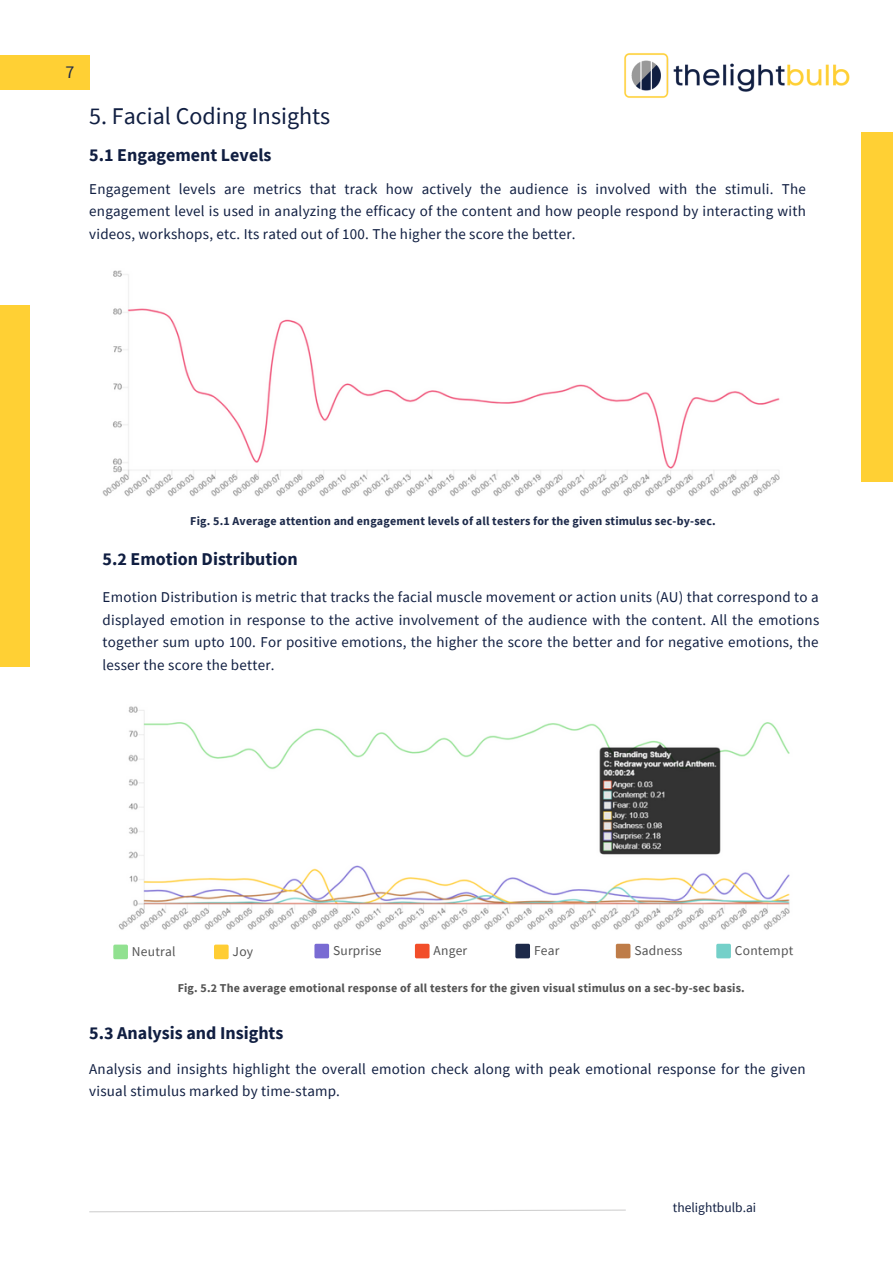
<style>
.page{position:relative;width:893px;height:1264px;background:#fff}
.page>*{position:absolute;margin:0;border:0;box-sizing:border-box;transform-origin:0 0}
.t1{font:24px "Source Sans Pro";color:#101e41}
.t2{font:700 18px "Source Sans Pro";color:#101e41}
.t3{font:18px "Source Sans Pro";color:#1d2a4a}
.t4{font:15px/22.5px "Source Sans Pro";letter-spacing:.015em;color:#101e41;text-align:justify}
.t5{font:13.5px "Source Sans Pro";letter-spacing:.015em;color:#545454}
.t6{font:13.5px "Source Sans Pro";color:#101e41}
.t7{font:700 12px "Source Sans Pro";letter-spacing:.015em;color:#545454}
.t8{font:700 12px "Source Sans Pro";letter-spacing:.015em;color:#1d2a4a}
</style>
<div class="page">
<div style="left:0;top:55px;width:89px;height:34px;background:#ffd034"></div>
<div style="left:860px;top:133px;width:32px;height:349px;background:#ffd034"></div>
<div style="left:0;top:305px;width:30px;height:361px;background:#ffd034"></div>
<svg style="left:89px;top:1209px;width:537px;height:3px"></svg>
<img style="left:118px;top:706px;width:672px;height:224px">
<img style="left:102px;top:270px;width:678px;height:227px">
<div style="left:113px;top:944px;width:15px;height:15px;background:#91e190;border-radius:2px"></div>
<div style="left:214px;top:944px;width:14px;height:15px;background:#ffcd33;border-radius:2px"></div>
<div style="left:314px;top:943px;width:15px;height:15px;background:#796bd3;border-radius:2px"></div>
<div style="left:415px;top:943px;width:14px;height:15px;background:#f24e2a;border-radius:2px"></div>
<div style="left:515px;top:943px;width:15px;height:15px;background:#1d2a4a;border-radius:2px"></div>
<div style="left:615px;top:943px;width:15px;height:15px;background:#be7c48;border-radius:2px"></div>
<div style="left:716px;top:943px;width:14px;height:15px;background:#74d0c9;border-radius:2px"></div>
<img style="left:624px;top:53px;width:226px;height:45px">
<p class="t3" style="left:66px;top:60px;width:10px">7</p>
<p class="t1" style="left:89px;top:100px;width:242px">5. Facial Coding Insights</p>
<p class="t2" style="left:89px;top:143px;width:184px">5.1 Engagement Levels</p>
<p class="t4" style="left:89px;top:177px;width:718px">Engagement levels are metrics that track how actively the audience is involved with the stimuli. The engagement level is used in analyzing the efficacy of the content and how people respond by interacting with videos, workshops, etc. Its rated out of 100. The higher the score the better.</p>
<p class="t8" style="left:190px;top:513px;width:527px">Fig. 5.1 Average attention and engagement levels of all testers for the given stimulus sec-by-sec.</p>
<p class="t2" style="left:103px;top:547px;width:196px">5.2 Emotion Distribution</p>
<p class="t4" style="left:103px;top:586px;width:718px">Emotion Distribution is metric that tracks the facial muscle movement or action units (AU) that correspond to a displayed emotion in response to the active involvement of the audience with the content. All the emotions together sum upto 100. For positive emotions, the higher the score the better and for negative emotions, the lesser the score the better.</p>
<p class="t5" style="left:132px;top:942px;width:45px">Neutral</p>
<p class="t5" style="left:233px;top:942px;width:22px">Joy</p>
<p class="t5" style="left:333px;top:941px;width:50px">Surprise</p>
<p class="t5" style="left:433px;top:941px;width:35px">Anger</p>
<p class="t5" style="left:534px;top:941px;width:27px">Fear</p>
<p class="t5" style="left:634px;top:941px;width:50px">Sadness</p>
<p class="t5" style="left:735px;top:941px;width:60px">Contempt</p>
<p class="t7" style="left:178px;top:980px;width:568px">Fig. 5.2 The average emotional response of all testers for the given visual stimulus on a sec-by-sec basis.</p>
<p class="t2" style="left:89px;top:1021px;width:196px">5.3 Analysis and Insights</p>
<p class="t4" style="left:89px;top:1057px;width:717px">Analysis and insights highlight the overall emotion check along with peak emotional response for the given visual stimulus marked by time-stamp.</p>
<p class="t6" style="left:673px;top:1198px;width:85px">thelightbulb.ai</p>
</div>
